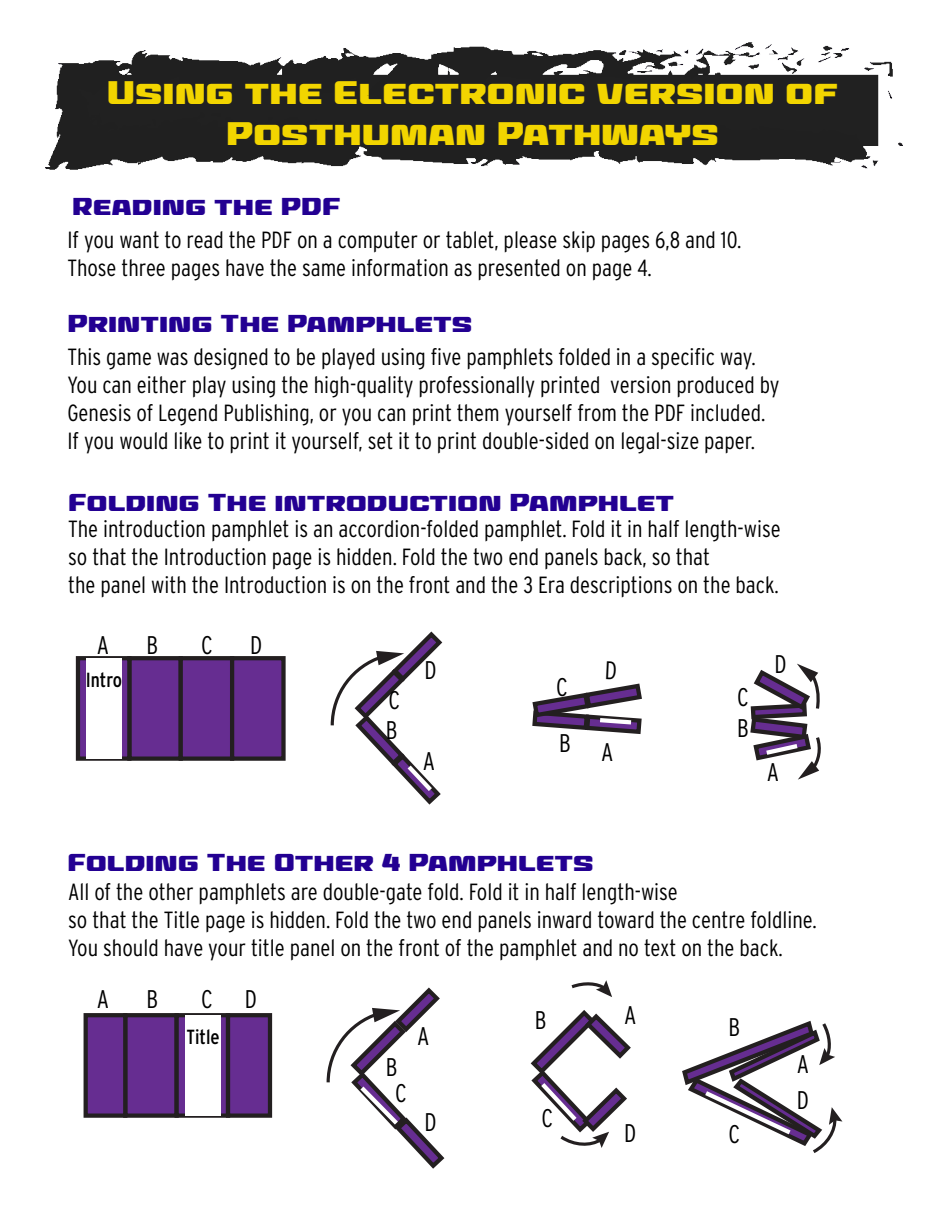
<style>
.page{position:relative;width:945px;height:1215px;background:#fff}
.page>*{position:absolute;margin:0;border:0;box-sizing:border-box;transform-origin:0 0}
.t1{font:34.05px/40.8px "Mech Effects 2 BB";color:#f2d500;text-align:center}
.t2{font:25.5px "Mech Effects 2 BB";color:#230092}
.t3{font:300 condensed 25.5px/25.5px "Interstate";color:#000;text-align:center}
.t4{font:300 condensed 23.4px/28px "Interstate";color:#000}
.t5{font:condensed 20.4px "Interstate Plus";color:#000}
</style>
<div class="page">
<img style="left:45px;top:42px;width:858px;height:128px">
<div style="left:127px;top:656px;width:56px;height:105px;background:#662d91;border:4px solid #231f20"></div>
<div style="left:179px;top:656px;width:55px;height:105px;background:#662d91;border:4px solid #231f20"></div>
<div style="left:230px;top:656px;width:56px;height:105px;background:#662d91;border:4px solid #231f20"></div>
<div style="left:76px;top:656px;width:55px;height:105px;background:#662d91;border:4px solid #231f20"></div>
<div style="left:86px;top:658px;width:35px;height:101px;background:#fff"></div>
<svg style="left:330px;top:631px;width:113px;height:174px"></svg>
<svg style="left:750px;top:664px;width:71px;height:116px"></svg>
<div style="left:123px;top:1013px;width:56px;height:105px;background:#662d91;border:4px solid #231f20"></div>
<div style="left:175px;top:1013px;width:55px;height:105px;background:#662d91;border:4px solid #231f20"></div>
<div style="left:226px;top:1013px;width:46px;height:105px;background:#662d91;border:4px solid #231f20"></div>
<div style="left:84px;top:1013px;width:43px;height:105px;background:#662d91;border:4px solid #231f20"></div>
<svg style="left:326px;top:987px;width:119px;height:182px"></svg>
<div style="left:186px;top:1015px;width:35px;height:101px;background:#fff"></div>
<svg style="left:571px;top:980px;width:41px;height:17px"></svg>
<svg style="left:530px;top:1010px;width:101px;height:138px"></svg>
<svg style="left:682px;top:1020px;width:160px;height:133px"></svg>
<svg style="left:532px;top:683px;width:110px;height:51px"></svg>
<h1 class="t1" style="left:107px;top:72px;width:733px">Using the Electronic version of<br>Posthuman Pathways</h1>
<p class="t2" style="left:72px;top:194px;width:270px">Reading the PDF</p>
<p class="t4" style="left:68px;top:225px;width:676px">If you want to read the PDF on a computer or tablet, please skip pages 6,8 and 10.<br>Those three pages have the same information as presented on page 4.</p>
<p class="t2" style="left:68px;top:311px;width:406px">Printing The Pamphlets</p>
<p class="t4" style="left:68px;top:342px;width:714px">This game was designed to be played using five pamphlets folded in a specific way.<br>You can either play using the high-quality professionally printed version produced by Genesis of Legend Publishing, or you can print them yourself from the PDF included.<br>If you would like to print it yourself, set it to print double-sided on legal-size paper.</p>
<p class="t2" style="left:68px;top:490px;width:607px">Folding The introduction Pamphlet</p>
<p class="t4" style="left:68px;top:515px;width:714px">The introduction pamphlet is an accordion-folded pamphlet. Fold it in half length-wise so that the Introduction page is hidden. Fold the two end panels back, so that<br>the panel with the Introduction is on the front and the 3 Era descriptions on the back.</p>
<p class="t3" style="left:97px;top:632px;width:14px">A</p>
<p class="t3" style="left:147px;top:632px;width:13px">B</p>
<p class="t3" style="left:201px;top:632px;width:13px">C</p>
<p class="t3" style="left:250px;top:632px;width:14px">D</p>
<p class="t3" style="left:774px;top:651px;width:14px">D</p>
<p class="t3" style="left:424px;top:657px;width:14px">D</p>
<p class="t5" style="left:86px;top:668px;width:38px">Intro</p>
<p class="t3" style="left:556px;top:674px;width:13px">C</p>
<p class="t3" style="left:737px;top:684px;width:13px">C</p>
<p class="t3" style="left:388px;top:687px;width:13px">C</p>
<p class="t3" style="left:386px;top:717px;width:13px">B</p>
<p class="t3" style="left:423px;top:749px;width:14px">A</p>
<p class="t3" style="left:559px;top:730px;width:13px">B</p>
<p class="t3" style="left:601px;top:739px;width:14px">A</p>
<p class="t3" style="left:737px;top:715px;width:13px">B</p>
<p class="t3" style="left:767px;top:759px;width:14px">A</p>
<p class="t2" style="left:68px;top:850px;width:528px">Folding The Other 4 Pamphlets</p>
<p class="t4" style="left:68px;top:878px;width:750px">All of the other pamphlets are double-gate fold. Fold it in half length-wise<br>so that the Title page is hidden. Fold the two end panels inward toward the centre foldline.<br>You should have your title panel on the front of the pamphlet and no text on the back.</p>
<p class="t3" style="left:97px;top:986px;width:14px">A</p>
<p class="t3" style="left:147px;top:986px;width:13px">B</p>
<p class="t3" style="left:201px;top:986px;width:13px">C</p>
<p class="t3" style="left:245px;top:986px;width:14px">D</p>
<p class="t3" style="left:417px;top:1023px;width:14px">A</p>
<p class="t3" style="left:386px;top:1054px;width:22px">B<br>C</p>
<p class="t3" style="left:424px;top:1109px;width:14px">D</p>
<p class="t3" style="left:535px;top:1007px;width:13px">B</p>
<p class="t3" style="left:624px;top:1002px;width:14px">A</p>
<p class="t3" style="left:729px;top:1014px;width:13px">B</p>
<p class="t5" style="left:187px;top:1026px;width:35px">Title</p>
<p class="t3" style="left:797px;top:1051px;width:14px">A</p>
<p class="t3" style="left:797px;top:1087px;width:14px">D</p>
<p class="t3" style="left:541px;top:1105px;width:13px">C</p>
<p class="t3" style="left:624px;top:1120px;width:14px">D</p>
<p class="t3" style="left:729px;top:1121px;width:13px">C</p>
</div>
